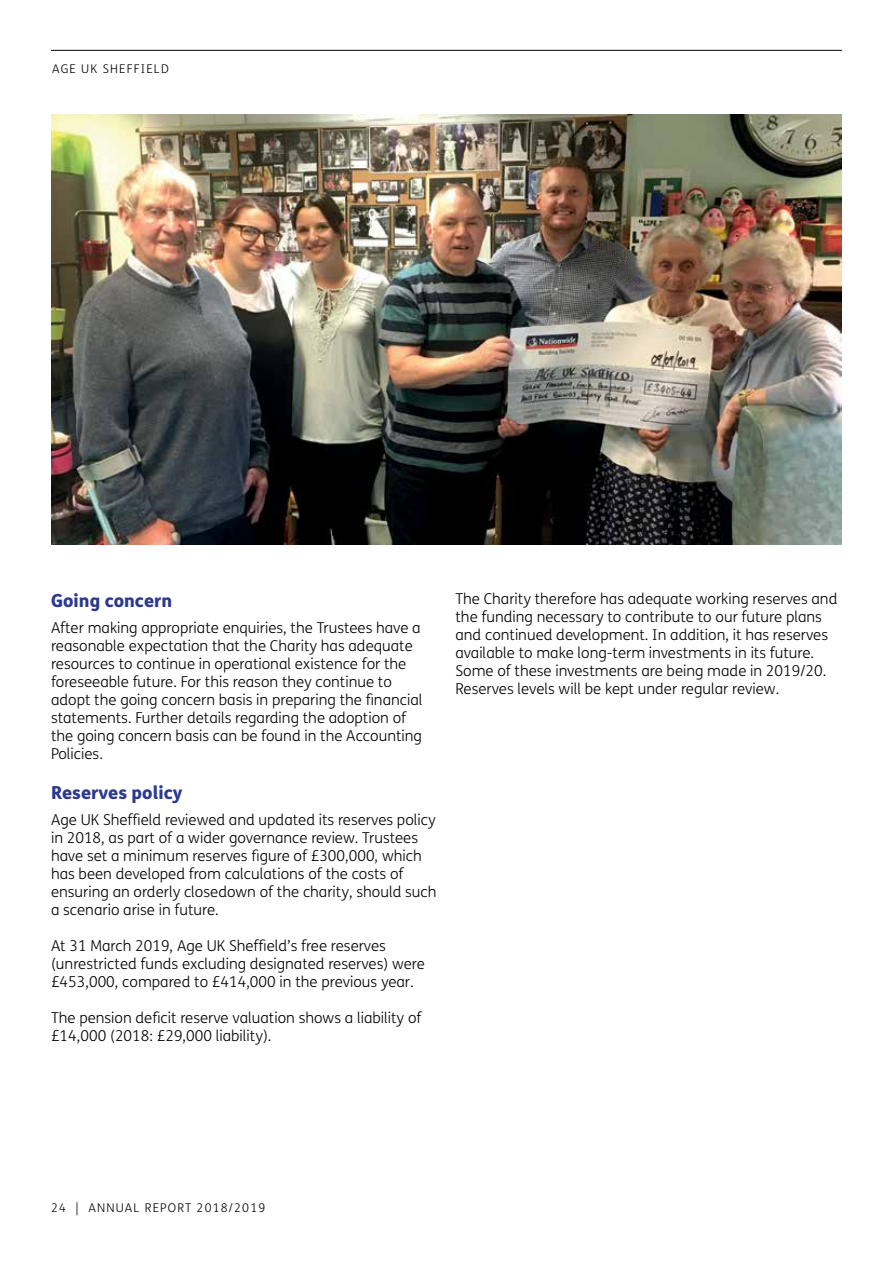
<style>
.page{position:relative;width:893px;height:1263px;background:#fff}
.page>*{position:absolute;margin:0;border:0;box-sizing:border-box;transform-origin:0 0}
.t1{font:800 18px "FS Me";color:#2b3990}
.t2{font:300 15px/18px "FS Me";color:#000}
.t3{font:300 12px "FS Me";letter-spacing:.1em;color:#000}
</style>
<div class="page">
<hr style="left:51px;top:50px;width:791px;height:1px;background:#000">
<img style="left:51px;top:115px;width:791px;height:429px">
<p class="t3" style="left:52px;top:61px;width:118px">AGE UK SHEFFIELD</p>
<p class="t1" style="left:51px;top:586px;width:123px">Going concern</p>
<p class="t2" style="left:51px;top:618px;width:373px">After making appropriate enquiries, the Trustees have a reasonable expectation that the Charity has adequate resources to continue in operational existence for the foreseeable future. For this reason they continue to adopt the going concern basis in preparing the financial statements. Further details regarding the adoption of the going concern basis can be found in the Accounting Policies.</p>
<p class="t1" style="left:51px;top:778px;width:133px">Reserves policy</p>
<p class="t2" style="left:51px;top:811px;width:387px">Age UK Sheffield reviewed and updated its reserves policy in 2018, as part of a wider governance review. Trustees have set a minimum reserves figure of £300,000, which has been developed from calculations of the costs of ensuring an orderly closedown of the charity, should such a scenario arise in future.</p>
<p class="t2" style="left:51px;top:937px;width:375px">At 31 March 2019, Age UK Sheffield’s free reserves (unrestricted funds excluding designated reserves) were £453,000, compared to £414,000 in the previous year.</p>
<p class="t2" style="left:51px;top:1009px;width:372px">The pension deficit reserve valuation shows a liability of £14,000 (2018: £29,000 liability).</p>
<p class="t2" style="left:455px;top:590px;width:383px">The Charity therefore has adequate working reserves and the funding necessary to contribute to our future plans and continued development. In addition, it has reserves available to make long-term investments in its future.<br>Some of these investments are being made in 2019/20.<br>Reserves levels will be kept under regular review.</p>
<p class="t3" style="left:51px;top:1200px;width:216px">24 | ANNUAL REPORT 2018/2019</p>
</div>
